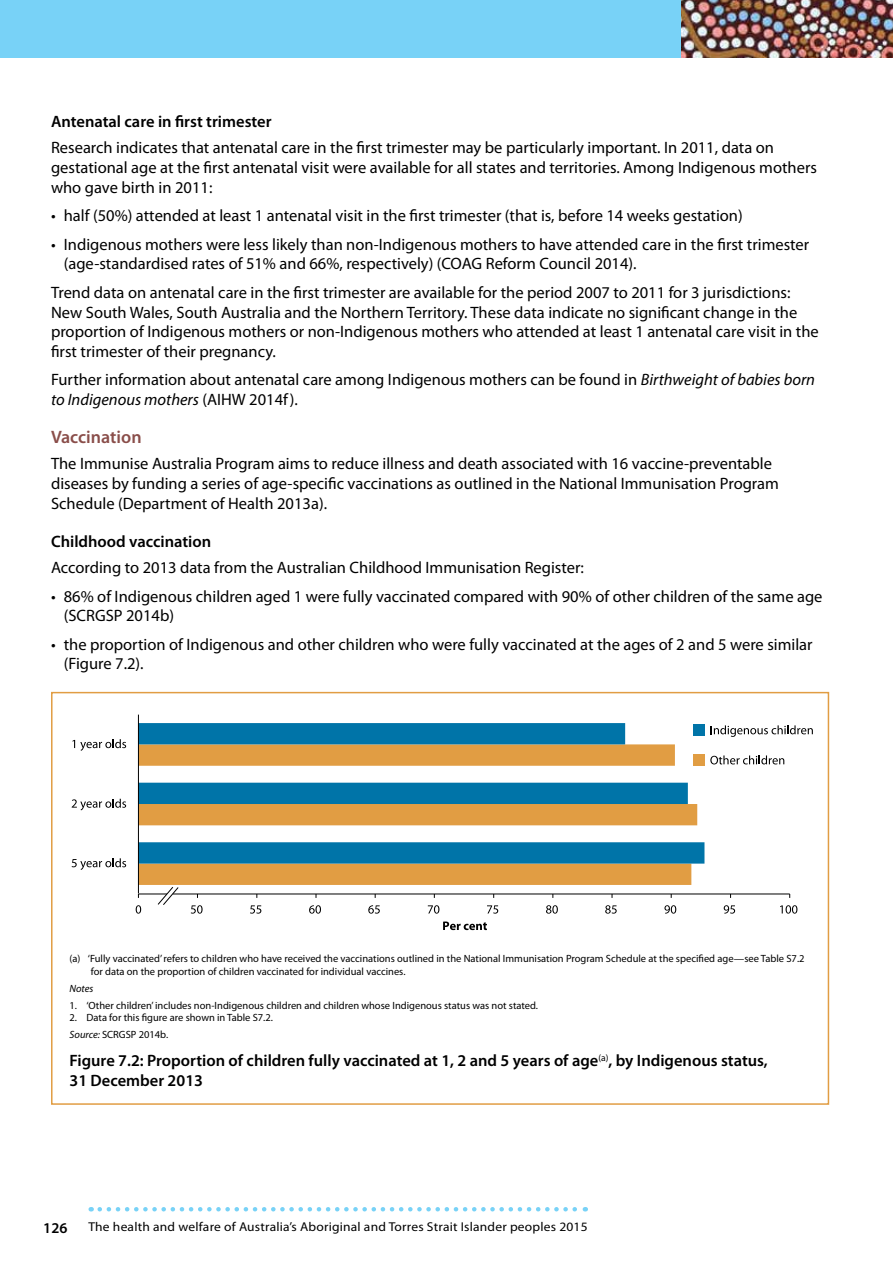
<style>
.page{position:relative;width:893px;height:1263px;background:#fff}
.page>*{position:absolute;margin:0;border:0;box-sizing:border-box;transform-origin:0 0}
.Head_3{font:600 18px "Myriad Pro";color:#8a4e4a}
.Body{font:16.5px/19.8px "Myriad Pro";color:#000}
.Head_4{font:600 16.5px/19.8px "Myriad Pro";color:#000}
.t1{font:600 15px "Myriad Pro";color:#000}
.t2{font:12.9px "Myriad Pro";letter-spacing:.015em;color:#000;scale:1.05 1}
.t3{font:10.5px/12.6px "Myriad Pro";color:#000}
.t4{font:italic 10.5px "Myriad Pro";color:#000}
.s1{font-style:italic}
</style>
<div class="page">
<img style="left:680px;top:0;width:213px;height:57px">
<div style="left:0;top:0;width:680px;height:57px;background:#78d2f7"></div>
<svg style="left:100px;top:1207px;width:486px;height:4px"></svg>
<div style="left:51px;top:692px;width:778px;height:413px;border:2px solid #e19d43"></div>
<div style="left:139px;top:864px;width:553px;height:21px;background:#e19d43"></div>
<svg style="left:139px;top:723px;width:565px;height:141px"></svg>
<hr style="left:173px;top:893px;width:617px;height:1px;background:#000">
<svg style="left:191px;top:905px;width:12px;height:9px"></svg>
<svg style="left:250px;top:905px;width:11px;height:9px"></svg>
<svg style="left:309px;top:905px;width:12px;height:9px"></svg>
<svg style="left:368px;top:905px;width:12px;height:9px"></svg>
<svg style="left:428px;top:905px;width:11px;height:9px"></svg>
<svg style="left:487px;top:905px;width:11px;height:9px"></svg>
<svg style="left:546px;top:905px;width:12px;height:9px"></svg>
<svg style="left:605px;top:905px;width:12px;height:9px"></svg>
<svg style="left:664px;top:905px;width:12px;height:9px"></svg>
<svg style="left:724px;top:905px;width:11px;height:9px"></svg>
<svg style="left:780px;top:905px;width:17px;height:9px"></svg>
<hr style="left:138px;top:715px;width:1px;height:178px;background:#000">
<svg style="left:72px;top:858px;width:54px;height:12px"></svg>
<svg style="left:72px;top:799px;width:54px;height:11px"></svg>
<svg style="left:72px;top:739px;width:54px;height:12px"></svg>
<svg style="left:443px;top:921px;width:44px;height:9px"></svg>
<svg style="left:711px;top:725px;width:102px;height:12px"></svg>
<svg style="left:710px;top:755px;width:74px;height:9px"></svg>
<div style="left:694px;top:755px;width:11px;height:11px;background:#e19d43"></div>
<div style="left:694px;top:724px;width:11px;height:11px;background:#0074a8"></div>
<svg style="left:136px;top:886px;width:43px;height:28px"></svg>
<p class="Head_4" style="left:51px;top:111px;width:222px">Antenatal care in first trimester</p>
<p class="Body" style="left:51px;top:138px;width:767px">Research indicates that antenatal care in the first trimester may be particularly important. In 2011, data on gestational age at the first antenatal visit were available for all states and territories. Among Indigenous mothers who gave birth in 2011:</p>
<p class="Body" style="left:51px;top:206px;width:693px">• half (50%) attended at least 1 antenatal visit in the first trimester (that is, before 14 weeks gestation)</p>
<p class="Body" style="left:64px;top:234px;width:747px;text-indent:-13px">• Indigenous mothers were less likely than non-Indigenous mothers to have attended care in the first trimester (age-standardised rates of 51% and 66%, respectively) (COAG Reform Council 2014).</p>
<p class="Body" style="left:51px;top:282px;width:769px">Trend data on antenatal care in the first trimester are available for the period 2007 to 2011 for 3 jurisdictions:<br>New South Wales, South Australia and the Northern Territory. These data indicate no significant change in the proportion of Indigenous mothers or non-Indigenous mothers who attended at least 1 antenatal care visit in the first trimester of their pregnancy.</p>
<p class="Body" style="left:51px;top:370px;width:766px">Further information about antenatal care among Indigenous mothers can be found in <span class="s1">Birthweight of babies born to Indigenous mothers</span> (AIHW 2014f).</p>
<p class="Head_3" style="left:51px;top:426px;width:92px">Vaccination</p>
<p class="Body" style="left:51px;top:454px;width:729px">The Immunise Australia Program aims to reduce illness and death associated with 16 vaccine-preventable diseases by funding a series of age-specific vaccinations as outlined in the National Immunisation Program<br>Schedule (Department of Health 2013a).</p>
<p class="Head_4" style="left:51px;top:531px;width:162px">Childhood vaccination</p>
<p class="Body" style="left:51px;top:557px;width:534px">According to 2013 data from the Australian Childhood Immunisation Register:</p>
<p class="Body" style="left:64px;top:586px;width:760px;text-indent:-13px">• 86% of Indigenous children aged 1 were fully vaccinated compared with 90% of other children of the same age (SCRGSP 2014b)</p>
<p class="Body" style="left:64px;top:634px;width:750px;text-indent:-13px">• the proportion of Indigenous and other children who were fully vaccinated at the ages of 2 and 5 were similar (Figure 7.2).</p>
<p class="t3" style="left:91px;top:952px;width:715px;text-indent:-21px">(a) ‘Fully vaccinated’ refers to children who have received the vaccinations outlined in the National Immunisation Program Schedule at the specified age—see Table S7.2 for data on the proportion of children vaccinated for individual vaccines.</p>
<p class="t4" style="left:70px;top:982px;width:26px">Notes</p>
<p class="t3" style="left:70px;top:999px;width:470px">1. ‘Other children’ includes non-Indigenous children and children whose Indigenous status was not stated.</p>
<p class="t3" style="left:70px;top:1009px;width:205px;line-height:16.8px">2. Data for this figure are shown in Table S7.2.<br><span class="s1">Source:</span> SCRGSP 2014b.</p>
<p class="Head_4" style="left:70px;top:1050px;width:700px">Figure 7.2: Proportion of children fully vaccinated at 1, 2 and 5 years of age<sup>(a)</sup>, by Indigenous status,<br>31 December 2013</p>
<p class="t1" style="left:43px;top:1218px;width:26px">126</p>
<p class="t2" style="left:88px;top:1219px;width:477px">The health and welfare of Australia’s Aboriginal and Torres Strait Islander peoples 2015</p>
</div>
